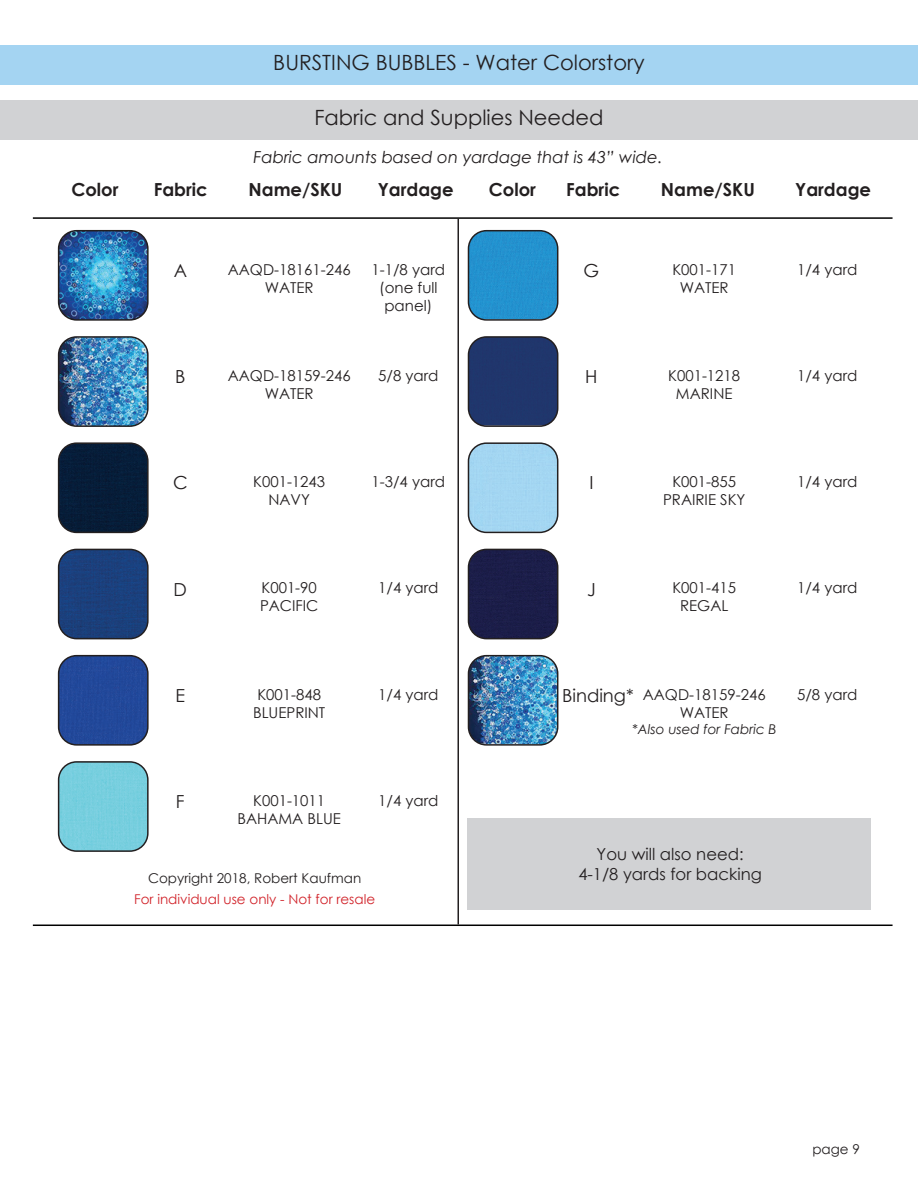
<style>
.page{position:relative;width:918px;height:1188px;background:#fff}
.page>*{position:absolute;margin:0;border:0;box-sizing:border-box;transform-origin:0 0}
.t1{font:21px "Century Gothic";color:#231f20}
.t2{font:700 18px "Century Gothic";color:#231f20}
.t3{font:18px "Century Gothic";color:#231f20}
.t4{font:italic 16.5px "Century Gothic";color:#231f20}
.t5{font:16.5px/19.8px "Century Gothic";color:#231f20;text-align:center}
.t6{font:15px/18px "Century Gothic";color:#231f20;text-align:center}
.t7{font:13.5px "Century Gothic";color:#d1232a}
.t8{font:13.5px "Century Gothic";color:#231f20}
.t9{font:italic 13.5px "Century Gothic";color:#231f20}
</style>
<div class="page">
<div style="left:0;top:100px;width:918px;height:40px;background:#d1d2d4"></div>
<div style="left:0;top:45px;width:918px;height:40px;background:#a4d4f2"></div>
<div style="left:468px;top:231px;width:90px;height:87px;background:#2392cf"></div>
<div style="left:468px;top:230px;width:90px;height:91px;border:2px solid #231f20;border-radius:18px"></div>
<div style="left:468px;top:337px;width:90px;height:89px;background:#20366c"></div>
<div style="left:468px;top:336px;width:90px;height:91px;border:2px solid #231f20;border-radius:18px"></div>
<div style="left:468px;top:445px;width:90px;height:87px;background:#a3d6f2"></div>
<div style="left:468px;top:442px;width:90px;height:91px;border:2px solid #231f20;border-radius:18px"></div>
<div style="left:468px;top:549px;width:90px;height:89px;background:#1b1e49"></div>
<div style="left:468px;top:549px;width:90px;height:90px;border:2px solid #231f20;border-radius:18px"></div>
<img style="left:468px;top:656px;width:90px;height:87px">
<div style="left:468px;top:655px;width:90px;height:91px;border:2px solid #231f20;border-radius:18px"></div>
<hr style="left:33px;top:217px;width:860px;height:2px;background:#000">
<hr style="left:33px;top:925px;width:860px;height:1px;background:#000">
<hr style="left:458px;top:219px;width:1px;height:706px;background:#231f20">
<img style="left:59px;top:231px;width:87px;height:87px">
<div style="left:58px;top:230px;width:91px;height:91px;border:2px solid #231f20;border-radius:18px"></div>
<img style="left:59px;top:339px;width:87px;height:87px">
<div style="left:58px;top:336px;width:91px;height:91px;border:2px solid #231f20;border-radius:18px"></div>
<div style="left:59px;top:445px;width:87px;height:87px;background:#061d39"></div>
<div style="left:58px;top:442px;width:91px;height:91px;border:2px solid #231f20;border-radius:18px"></div>
<img style="left:59px;top:549px;width:87px;height:90px">
<div style="left:58px;top:549px;width:91px;height:90px;border:2px solid #231f20;border-radius:18px"></div>
<div style="left:59px;top:656px;width:87px;height:87px;background:#22489a"></div>
<div style="left:58px;top:655px;width:91px;height:91px;border:2px solid #231f20;border-radius:18px"></div>
<div style="left:59px;top:764px;width:87px;height:87px;background:#77cedf"></div>
<div style="left:58px;top:761px;width:91px;height:91px;border:2px solid #231f20;border-radius:18px"></div>
<div style="left:467px;top:818px;width:404px;height:92px;background:#d1d2d4"></div>
<h1 class="t1" style="left:273px;top:48px;width:373px">BURSTING BUBBLES - Water Colorstory</h1>
<h1 class="t1" style="left:314px;top:103px;width:291px">Fabric and Supplies Needed</h1>
<p class="t4" style="left:253px;top:145px;width:411px">Fabric amounts based on yardage that is 43” wide.</p>
<p class="t2" style="left:71px;top:176px;width:49px">Color</p>
<p class="t2" style="left:154px;top:176px;width:56px">Fabric</p>
<p class="t2" style="left:248px;top:176px;width:95px">Name/SKU</p>
<p class="t2" style="left:378px;top:176px;width:77px">Yardage</p>
<p class="t2" style="left:489px;top:176px;width:49px">Color</p>
<p class="t2" style="left:566px;top:176px;width:55px">Fabric</p>
<p class="t2" style="left:661px;top:176px;width:95px">Name/SKU</p>
<p class="t2" style="left:795px;top:176px;width:77px">Yardage</p>
<p class="t3" style="left:174px;top:258px;width:15px">A</p>
<p class="t6" style="left:228px;top:260px;width:124px">AAQD-18161-246<br>WATER</p>
<p class="t6" style="left:371px;top:260px;width:75px">1-1/8 yard (one full panel)</p>
<p class="t3" style="left:584px;top:258px;width:17px">G</p>
<p class="t6" style="left:672px;top:260px;width:65px">K001-171<br>WATER</p>
<p class="t6" style="left:797px;top:260px;width:62px">1/4 yard</p>
<p class="t3" style="left:175px;top:364px;width:12px">B</p>
<p class="t6" style="left:228px;top:366px;width:124px">AAQD-18159-246<br>WATER</p>
<p class="t6" style="left:378px;top:366px;width:62px">5/8 yard</p>
<p class="t3" style="left:585px;top:364px;width:14px">H</p>
<p class="t6" style="left:668px;top:366px;width:74px">K001-1218<br>MARINE</p>
<p class="t6" style="left:797px;top:366px;width:62px">1/4 yard</p>
<p class="t3" style="left:173px;top:470px;width:16px">C</p>
<p class="t6" style="left:253px;top:472px;width:74px">K001-1243<br>NAVY</p>
<p class="t6" style="left:371px;top:472px;width:75px">1-3/4 yard</p>
<p class="t3" style="left:589px;top:470px;width:6px">I</p>
<p class="t6" style="left:663px;top:472px;width:84px">K001-855<br>PRAIRIE SKY</p>
<p class="t6" style="left:797px;top:472px;width:62px">1/4 yard</p>
<p class="t3" style="left:174px;top:576px;width:15px">D</p>
<p class="t6" style="left:260px;top:579px;width:60px;text-align:left">K001-90<br>PACIFIC</p>
<p class="t6" style="left:378px;top:579px;width:62px">1/4 yard</p>
<p class="t3" style="left:587px;top:576px;width:10px">J</p>
<p class="t6" style="left:672px;top:579px;width:65px">K001-415<br>REGAL</p>
<p class="t6" style="left:797px;top:579px;width:62px">1/4 yard</p>
<p class="t3" style="left:176px;top:683px;width:11px">E</p>
<p class="t6" style="left:253px;top:685px;width:74px;text-align:left">K001-848<br>BLUEPRINT</p>
<p class="t6" style="left:378px;top:685px;width:62px">1/4 yard</p>
<p class="t3" style="left:562px;top:683px;width:73px">Binding*</p>
<p class="t6" style="left:643px;top:685px;width:124px">AAQD-18159-246<br>WATER</p>
<p class="t9" style="left:632px;top:719px;width:146px">*Also used for Fabric B</p>
<p class="t6" style="left:797px;top:685px;width:62px">5/8 yard</p>
<p class="t3" style="left:176px;top:789px;width:10px">F</p>
<p class="t6" style="left:237px;top:791px;width:105px">K001-1011<br>BAHAMA BLUE</p>
<p class="t6" style="left:378px;top:791px;width:62px">1/4 yard</p>
<p class="t8" style="left:148px;top:869px;width:215px">Copyright 2018, Robert Kaufman</p>
<p class="t7" style="left:134px;top:890px;width:243px">For individual use only - Not for resale</p>
<p class="t5" style="left:578px;top:844px;width:185px">You will also need:<br>4-1/8 yards for backing</p>
<p class="t8" style="left:812px;top:1140px;width:49px">page 9</p>
</div>
